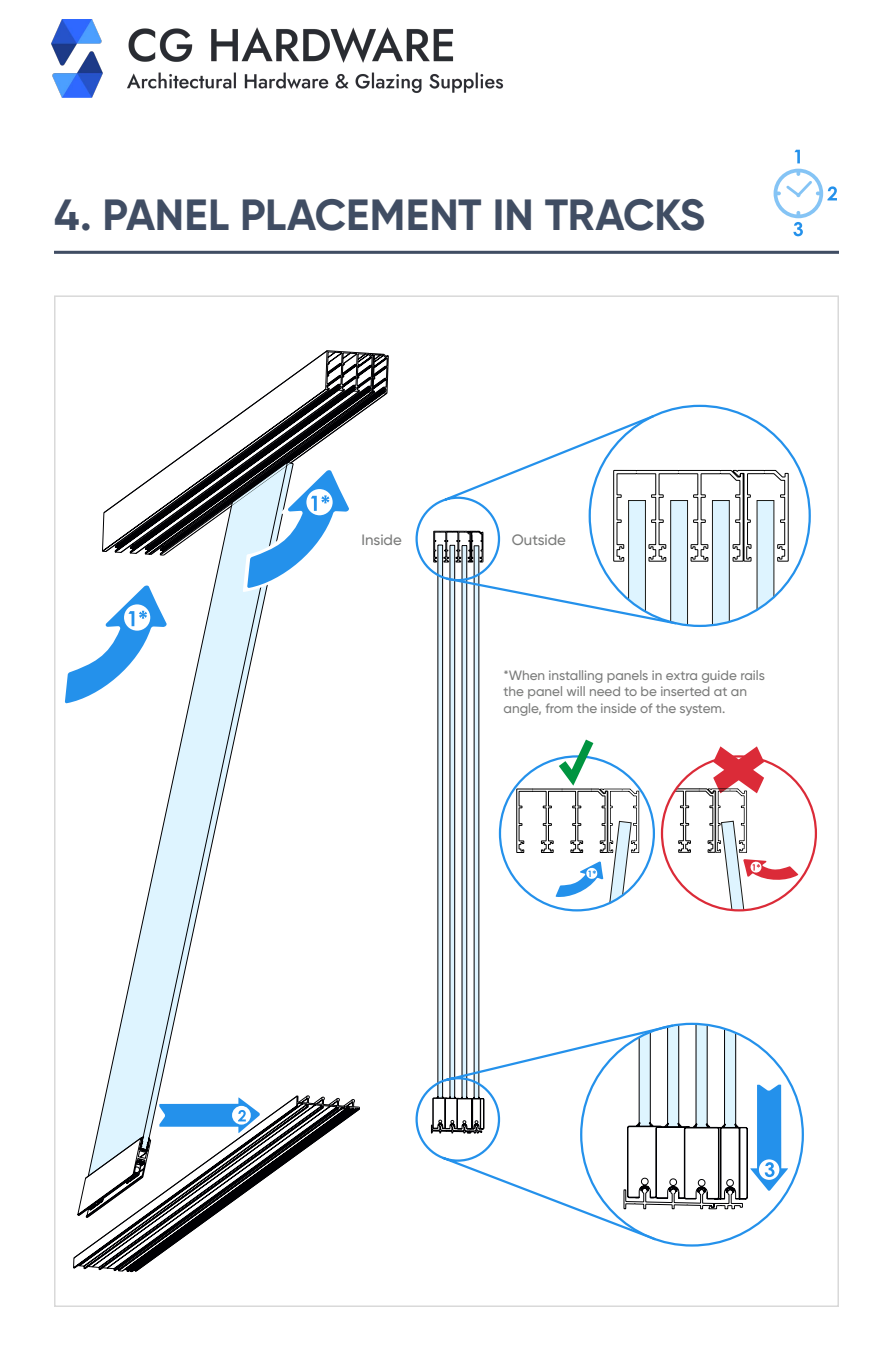
<style>
.page{position:relative;width:893px;height:1361px;background:#fff}
.page>*{position:absolute;margin:0;border:0;box-sizing:border-box;transform-origin:0 0}
.t1{font:700 43.65px "Gilroy";letter-spacing:-.005em;color:#404d63}
.t2{font:500 15px "Gilroy";color:#7a7b7a}
.t3{font:500 13.5px/16.2px "Gilroy";color:#7a7b7a}
</style>
<div class="page">
<hr style="left:54px;top:251px;width:785px;height:3px;background:#404d63">
<svg style="left:73px;top:1175px;width:148px;height:97px"></svg>
<svg style="left:88px;top:351px;width:281px;height:858px"></svg>
<svg style="left:297px;top:353px;width:92px;height:775px"></svg>
<svg style="left:415px;top:413px;width:260px;height:829px"></svg>
<svg style="left:64px;top:461px;width:291px;height:246px"></svg>
<svg style="left:159px;top:1097px;width:101px;height:36px"></svg>
<svg style="left:431px;top:469px;width:370px;height:740px"></svg>
<svg style="left:794px;top:150px;width:6px;height:13px"></svg>
<svg style="left:774px;top:169px;width:63px;height:67px"></svg>
<img style="left:51px;top:20px;width:453px;height:78px">
<h1 class="t1" style="left:54px;top:187px;width:653px">4. PANEL PLACEMENT IN TRACKS</h1>
<p class="t2" style="left:361px;top:530px;width:42px">Inside</p>
<p class="t2" style="left:512px;top:530px;width:56px">Outside</p>
<p class="t3" style="left:504px;top:667px;width:263px">*When installing panels in extra guide rails the panel will need to be inserted at an angle, from the inside of the system.</p>
</div>
